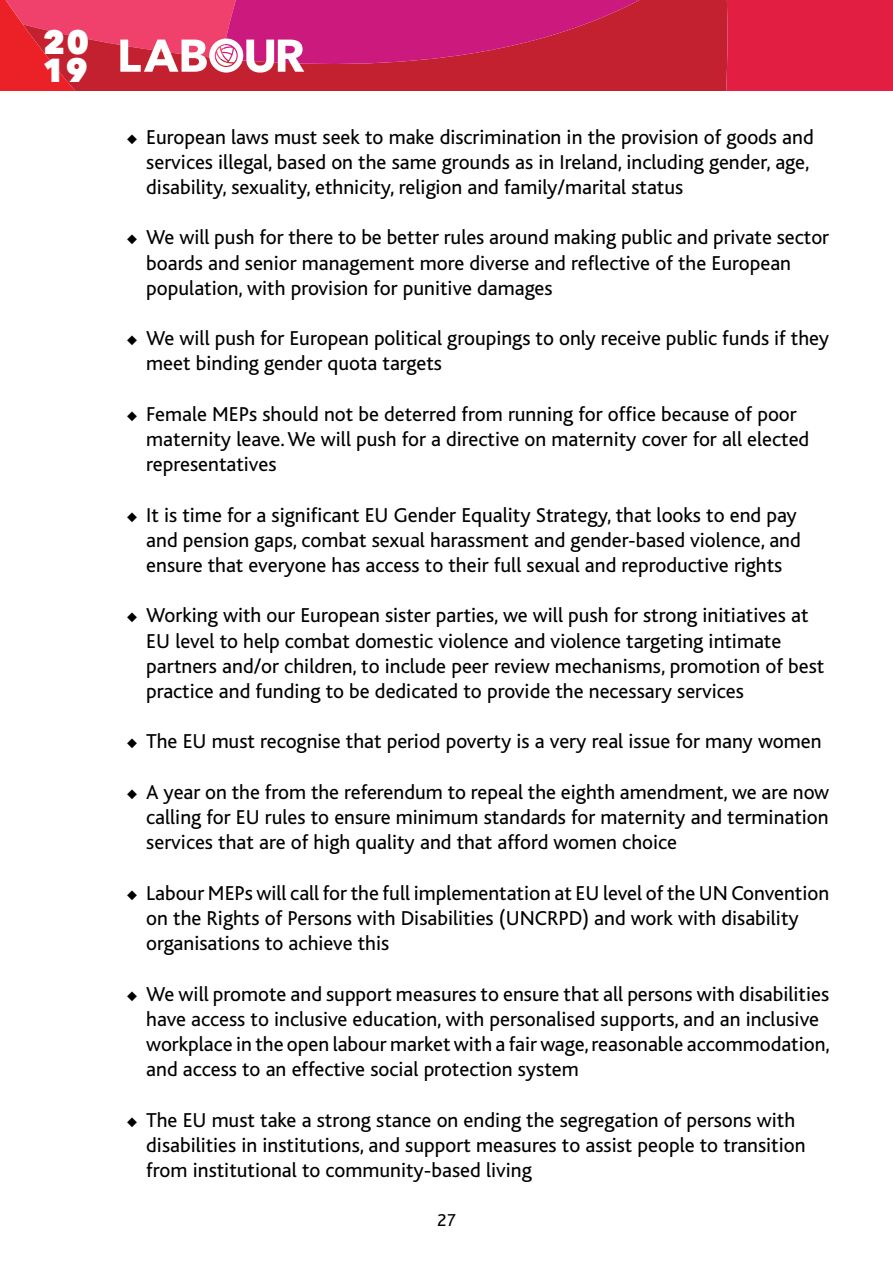
<style>
.page{position:relative;width:893px;height:1263px;background:#fff}
.page>*{position:absolute;margin:0;border:0;box-sizing:border-box;transform-origin:0 0}
.t1{font:800 33.15px/27.5px "Avenir Next";color:#fff;scale:.96 1}
.t2{font:21px/25.2px "Bliss";color:#000}
.t3{font:18px "Bliss";color:#000}
</style>
<div class="page">
<svg style="left:0;top:0;width:893px;height:91px;background:#d32b53"></svg>
<h1 class="t1" style="left:43px;top:29px;width:50px">20<br>19</h1>
<p class="t2" style="left:146px;top:125px;width:669px;text-indent:-19px">◆ European laws must seek to make discrimination in the provision of goods and services illegal, based on the same grounds as in Ireland, including gender, age, disability, sexuality, ethnicity, religion and family/marital status</p>
<p class="t2" style="left:146px;top:225px;width:684px;text-indent:-19px">◆ We will push for there to be better rules around making public and private sector boards and senior management more diverse and reflective of the European population, with provision for punitive damages</p>
<p class="t2" style="left:146px;top:326px;width:684px;text-indent:-19px">◆ We will push for European political groupings to only receive public funds if they meet binding gender quota targets</p>
<p class="t2" style="left:146px;top:402px;width:664px;text-indent:-19px">◆ Female MEPs should not be deterred from running for office because of poor maternity leave. We will push for a directive on maternity cover for all elected representatives</p>
<p class="t2" style="left:146px;top:503px;width:656px;text-indent:-19px">◆ It is time for a significant EU Gender Equality Strategy, that looks to end pay and pension gaps, combat sexual harassment and gender-based violence, and ensure that everyone has access to their full sexual and reproductive rights</p>
<p class="t2" style="left:146px;top:603px;width:680px;text-indent:-19px">◆ Working with our European sister parties, we will push for strong initiatives at EU level to help combat domestic violence and violence targeting intimate partners and/or children, to include peer review mechanisms, promotion of best practice and funding to be dedicated to provide the necessary services</p>
<p class="t2" style="left:127px;top:729px;width:696px">◆ The EU must recognise that period poverty is a very real issue for many women</p>
<p class="t2" style="left:146px;top:780px;width:684px;text-align:justify;text-indent:-19px">◆ A year on the from the referendum to repeal the eighth amendment, we are now calling for EU rules to ensure minimum standards for maternity and termination services that are of high quality and that afford women choice</p>
<p class="t2" style="left:146px;top:881px;width:684px;text-indent:-19px">◆ Labour MEPs will call for the full implementation at EU level of the UN Convention on the Rights of Persons with Disabilities (UNCRPD) and work with disability organisations to achieve this</p>
<p class="t2" style="left:146px;top:981px;width:685px;text-indent:-19px">◆ We will promote and support measures to ensure that all persons with disabilities have access to inclusive education, with personalised supports, and an inclusive workplace in the open labour market with a fair wage, reasonable accommodation, and access to an effective social protection system</p>
<p class="t2" style="left:146px;top:1107px;width:661px;text-indent:-19px">◆ The EU must take a strong stance on ending the segregation of persons with disabilities in institutions, and support measures to assist people to transition from institutional to community-based living</p>
<p class="t3" style="left:437px;top:1210px;width:20px">27</p>
</div>
